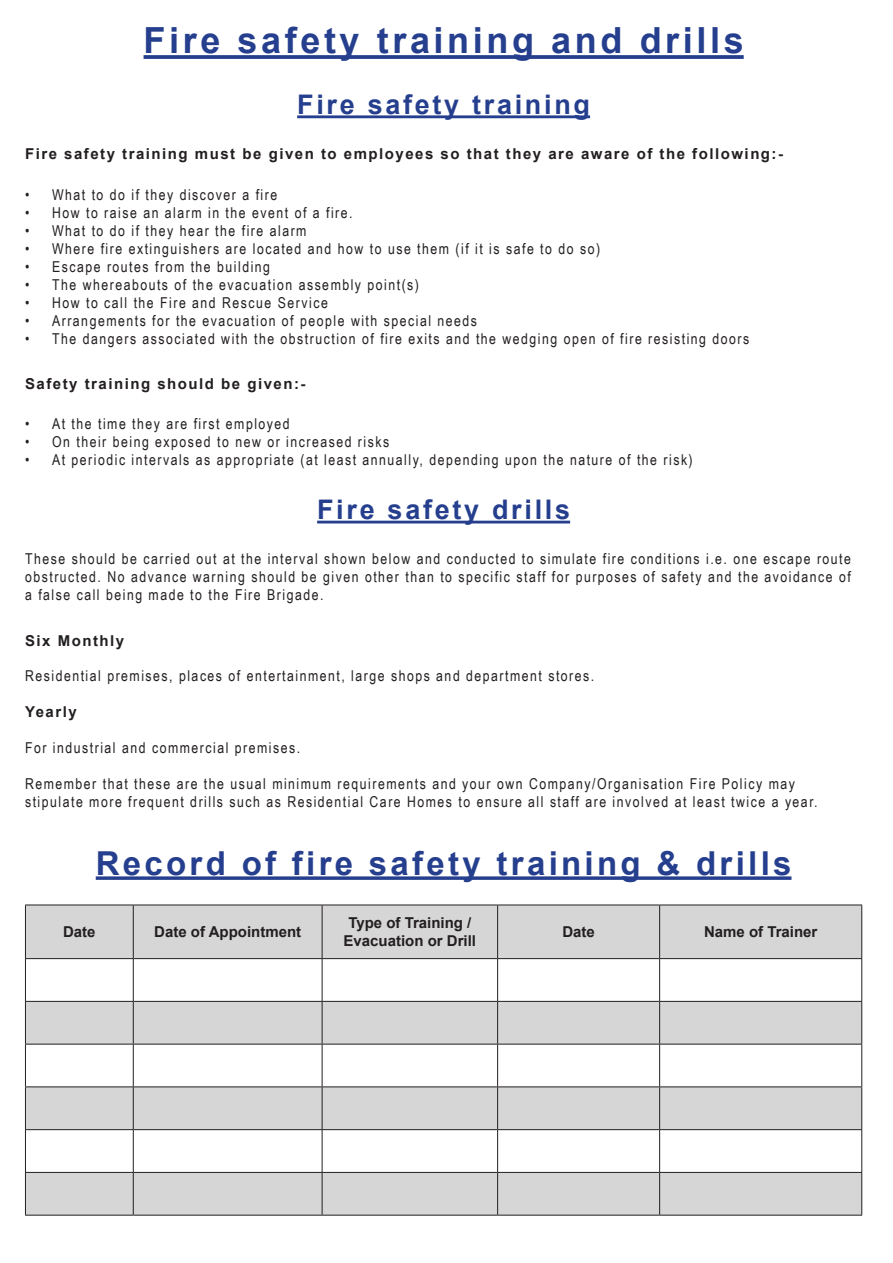
<style>
.page{position:relative;width:893px;height:1263px;background:#fff}
.page>*{position:absolute;margin:0;border:0;box-sizing:border-box;transform-origin:0 0}
.t1{font:700 36px "Arial";letter-spacing:.1em;color:#253f8e}
.t2{font:700 33px "Arial";letter-spacing:.1em;color:#253f8e}
.t3{font:700 27px "Arial";letter-spacing:.1em;color:#253f8e}
.t4{font:15px "Arial Narrow";letter-spacing:.1em;color:#231f20}
.t5{font:700 15px "Arial";letter-spacing:.1em;color:#231f20}
.t6{font:700 15px/18px "Arial";color:#231f20;text-align:center}
</style>
<div class="page">
<svg style="left:144px;top:55px;width:600px;height:4px;background:#304993"></svg>
<svg style="left:96px;top:876px;width:695px;height:4px;background:#41589c"></svg>
<svg style="left:26px;top:905px;width:835px;height:310px;fill:#d6d6d6"></svg>
<hr style="left:25px;top:904px;width:108px;height:1px;background:#231f20">
<hr style="left:25px;top:905px;width:1px;height:53px;background:#231f20">
<hr style="left:133px;top:904px;width:189px;height:1px;background:#231f20">
<hr style="left:133px;top:905px;width:1px;height:53px;background:#231f20">
<hr style="left:322px;top:904px;width:176px;height:1px;background:#231f20">
<hr style="left:322px;top:905px;width:1px;height:53px;background:#231f20">
<hr style="left:498px;top:904px;width:162px;height:1px;background:#231f20">
<hr style="left:497px;top:905px;width:1px;height:53px;background:#231f20">
<hr style="left:660px;top:904px;width:202px;height:1px;background:#231f20">
<hr style="left:659px;top:905px;width:1px;height:53px;background:#231f20">
<hr style="left:861px;top:905px;width:1px;height:53px;background:#231f20">
<hr style="left:25px;top:958px;width:108px;height:1px;background:#231f20">
<hr style="left:25px;top:959px;width:1px;height:42px;background:#231f20">
<hr style="left:133px;top:958px;width:189px;height:1px;background:#231f20">
<hr style="left:133px;top:959px;width:1px;height:42px;background:#231f20">
<hr style="left:322px;top:958px;width:176px;height:1px;background:#231f20">
<hr style="left:322px;top:959px;width:1px;height:42px;background:#231f20">
<hr style="left:498px;top:958px;width:162px;height:1px;background:#231f20">
<hr style="left:497px;top:959px;width:1px;height:42px;background:#231f20">
<hr style="left:660px;top:958px;width:202px;height:1px;background:#231f20">
<hr style="left:659px;top:959px;width:1px;height:42px;background:#231f20">
<hr style="left:861px;top:959px;width:1px;height:42px;background:#231f20">
<hr style="left:25px;top:1044px;width:1px;height:42px;background:#231f20">
<hr style="left:133px;top:1044px;width:1px;height:42px;background:#231f20">
<hr style="left:322px;top:1044px;width:1px;height:42px;background:#231f20">
<hr style="left:497px;top:1044px;width:1px;height:42px;background:#231f20">
<hr style="left:659px;top:1044px;width:1px;height:42px;background:#231f20">
<hr style="left:861px;top:1044px;width:1px;height:42px;background:#231f20">
<hr style="left:25px;top:1130px;width:1px;height:42px;background:#231f20">
<hr style="left:133px;top:1130px;width:1px;height:42px;background:#231f20">
<hr style="left:322px;top:1130px;width:1px;height:42px;background:#231f20">
<hr style="left:497px;top:1130px;width:1px;height:42px;background:#231f20">
<hr style="left:659px;top:1130px;width:1px;height:42px;background:#231f20">
<hr style="left:861px;top:1130px;width:1px;height:42px;background:#231f20">
<hr style="left:25px;top:1001px;width:108px;height:1px;background:#231f20">
<hr style="left:25px;top:1002px;width:1px;height:42px;background:#231f20">
<hr style="left:25px;top:1044px;width:108px;height:1px;background:#231f20">
<hr style="left:133px;top:1001px;width:189px;height:1px;background:#231f20">
<hr style="left:133px;top:1002px;width:1px;height:42px;background:#231f20">
<hr style="left:322px;top:1001px;width:176px;height:1px;background:#231f20">
<hr style="left:322px;top:1002px;width:1px;height:42px;background:#231f20">
<hr style="left:133px;top:1044px;width:189px;height:1px;background:#231f20">
<hr style="left:322px;top:1044px;width:176px;height:1px;background:#231f20">
<hr style="left:498px;top:1001px;width:162px;height:1px;background:#231f20">
<hr style="left:497px;top:1002px;width:1px;height:42px;background:#231f20">
<hr style="left:498px;top:1044px;width:162px;height:1px;background:#231f20">
<hr style="left:660px;top:1001px;width:202px;height:1px;background:#231f20">
<hr style="left:659px;top:1002px;width:1px;height:42px;background:#231f20">
<hr style="left:861px;top:1002px;width:1px;height:42px;background:#231f20">
<hr style="left:660px;top:1044px;width:202px;height:1px;background:#231f20">
<hr style="left:25px;top:1086px;width:108px;height:1px;background:#231f20">
<hr style="left:25px;top:1087px;width:1px;height:42px;background:#231f20">
<hr style="left:25px;top:1129px;width:108px;height:1px;background:#231f20">
<hr style="left:133px;top:1086px;width:189px;height:1px;background:#231f20">
<hr style="left:133px;top:1087px;width:1px;height:42px;background:#231f20">
<hr style="left:322px;top:1086px;width:176px;height:1px;background:#231f20">
<hr style="left:322px;top:1087px;width:1px;height:42px;background:#231f20">
<hr style="left:133px;top:1129px;width:189px;height:1px;background:#231f20">
<hr style="left:322px;top:1129px;width:176px;height:1px;background:#231f20">
<hr style="left:498px;top:1086px;width:162px;height:1px;background:#231f20">
<hr style="left:497px;top:1087px;width:1px;height:42px;background:#231f20">
<hr style="left:498px;top:1129px;width:162px;height:1px;background:#231f20">
<hr style="left:660px;top:1086px;width:202px;height:1px;background:#231f20">
<hr style="left:659px;top:1087px;width:1px;height:42px;background:#231f20">
<hr style="left:861px;top:1087px;width:1px;height:42px;background:#231f20">
<hr style="left:660px;top:1129px;width:202px;height:1px;background:#231f20">
<hr style="left:498px;top:1172px;width:162px;height:1px;background:#231f20">
<hr style="left:498px;top:1215px;width:162px;height:1px;background:#231f20">
<hr style="left:660px;top:1172px;width:202px;height:1px;background:#231f20">
<hr style="left:659px;top:1173px;width:1px;height:42px;background:#231f20">
<hr style="left:861px;top:1173px;width:1px;height:42px;background:#231f20">
<hr style="left:660px;top:1215px;width:202px;height:1px;background:#231f20">
<hr style="left:133px;top:1172px;width:189px;height:1px;background:#231f20">
<hr style="left:322px;top:1172px;width:176px;height:1px;background:#231f20">
<hr style="left:497px;top:1173px;width:1px;height:42px;background:#231f20">
<hr style="left:133px;top:1215px;width:189px;height:1px;background:#231f20">
<hr style="left:322px;top:1215px;width:176px;height:1px;background:#231f20">
<hr style="left:25px;top:1172px;width:108px;height:1px;background:#231f20">
<hr style="left:25px;top:1173px;width:1px;height:42px;background:#231f20">
<hr style="left:133px;top:1173px;width:1px;height:42px;background:#231f20">
<hr style="left:322px;top:1173px;width:1px;height:42px;background:#231f20">
<hr style="left:25px;top:1215px;width:108px;height:1px;background:#231f20">
<hr style="left:297px;top:115px;width:293px;height:3px;background:#253f8e">
<hr style="left:317px;top:521px;width:253px;height:2px;background:#253f8e">
<p class="t1" style="left:144px;top:17px;width:602px">Fire safety training and drills</p>
<p class="t3" style="left:297px;top:87px;width:294px">Fire safety training</p>
<p class="t5" style="left:25px;top:144px;width:759px">Fire safety training must be given to employees so that they are aware of the following:-</p>
<p class="t4" style="left:25px;top:184px;width:254px">• What to do if they discover a fire</p>
<p class="t4" style="left:25px;top:202px;width:329px">• How to raise an alarm in the event of a fire.</p>
<p class="t4" style="left:25px;top:220px;width:283px">• What to do if they hear the fire alarm</p>
<p class="t4" style="left:25px;top:238px;width:576px">• Where fire extinguishers are located and how to use them (if it is safe to do so)</p>
<p class="t4" style="left:25px;top:256px;width:246px">• Escape routes from the building</p>
<p class="t4" style="left:25px;top:274px;width:395px">• The whereabouts of the evacuation assembly point(s)</p>
<p class="t4" style="left:25px;top:292px;width:304px">• How to call the Fire and Rescue Service</p>
<p class="t4" style="left:25px;top:310px;width:453px">• Arrangements for the evacuation of people with special needs</p>
<p class="t4" style="left:25px;top:328px;width:726px">• The dangers associated with the obstruction of fire exits and the wedging open of fire resisting doors</p>
<p class="t5" style="left:25px;top:374px;width:282px">Safety training should be given:-</p>
<p class="t4" style="left:25px;top:413px;width:266px">• At the time they are first employed</p>
<p class="t4" style="left:25px;top:431px;width:366px">• On their being exposed to new or increased risks</p>
<p class="t4" style="left:25px;top:449px;width:669px">• At periodic intervals as appropriate (at least annually, depending upon the nature of the risk)</p>
<p class="t3" style="left:317px;top:492px;width:254px">Fire safety drills</p>
<p class="t4" style="left:25px;top:548px;width:827px">These should be carried out at the interval shown below and conducted to simulate fire conditions i.e. one escape route</p>
<p class="t4" style="left:25px;top:566px;width:827px">obstructed. No advance warning should be given other than to specific staff for purposes of safety and the avoidance of</p>
<p class="t4" style="left:25px;top:584px;width:300px">a false call being made to the Fire Brigade.</p>
<p class="t5" style="left:25px;top:630px;width:101px">Six Monthly</p>
<p class="t4" style="left:25px;top:665px;width:571px">Residential premises, places of entertainment, large shops and department stores.</p>
<p class="t5" style="left:25px;top:702px;width:53px">Yearly</p>
<p class="t4" style="left:25px;top:737px;width:277px">For industrial and commercial premises.</p>
<p class="t4" style="left:25px;top:773px;width:771px">Remember that these are the usual minimum requirements and your own Company/Organisation Fire Policy may</p>
<p class="t4" style="left:25px;top:791px;width:794px">stipulate more frequent drills such as Residential Care Homes to ensure all staff are involved at least twice a year.</p>
<p class="t2" style="left:96px;top:841px;width:697px">Record of fire safety training &amp; drills</p>
<p class="t5" style="left:63px;top:922px;width:34px">Date</p>
<p class="t6" style="left:154px;top:923px;width:148px">Date of Appointment</p>
<p class="t6" style="left:344px;top:914px;width:134px">Type of Training /<br>Evacuation or Drill</p>
<p class="t5" style="left:562px;top:922px;width:34px">Date</p>
<p class="t6" style="left:704px;top:923px;width:115px">Name of Trainer</p>
</div>
